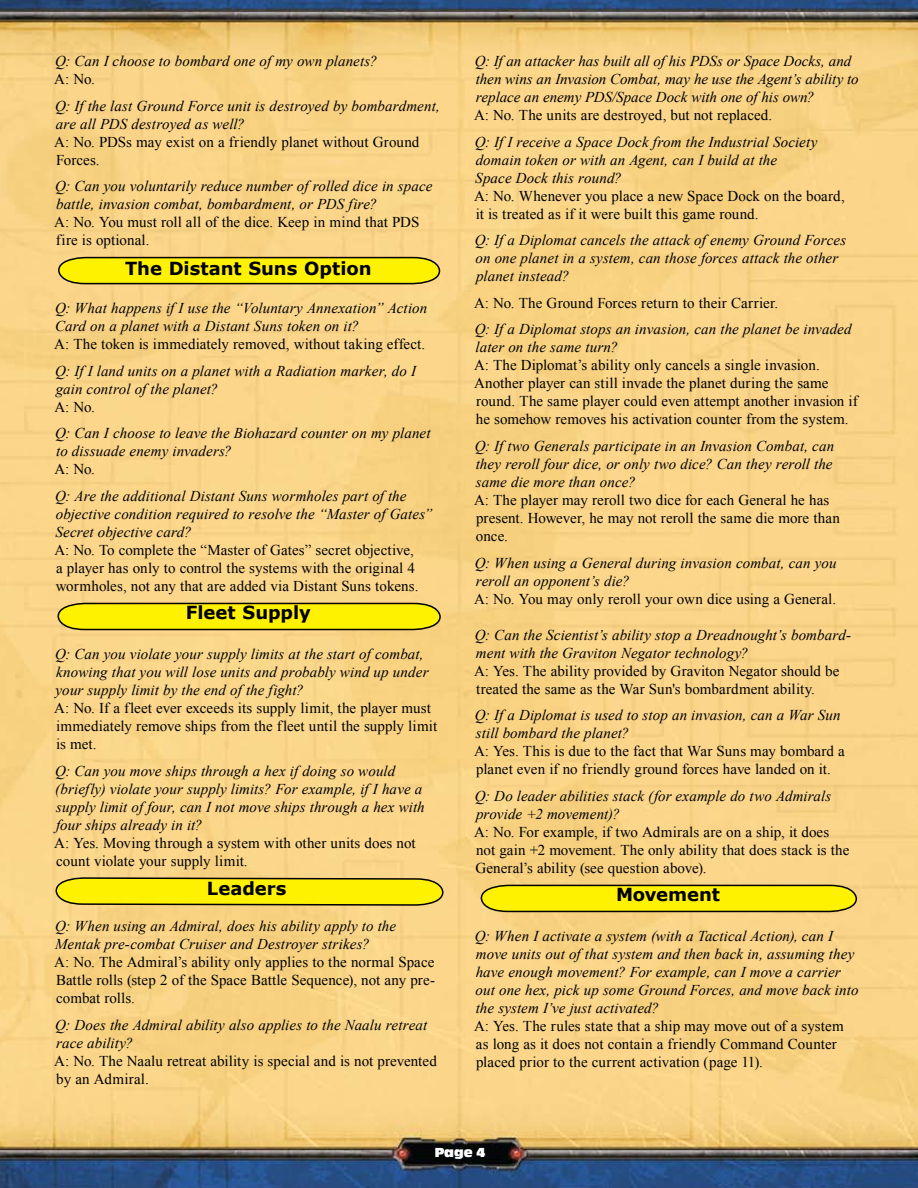
<style>
.page{position:relative;width:918px;height:1188px;background:#fff}
.page>*{position:absolute;margin:0;border:0;box-sizing:border-box;transform-origin:0 0}
.t1{font:700 18px "Verdana";letter-spacing:-.005em;color:#000}
.t2{font:italic 15px/18px "Times New Roman";letter-spacing:.005em;color:#000}
.t3{font:15px/18px "Times New Roman";letter-spacing:.005em;color:#000}
.t4{font:13.5px "Antique Oli T Comp";color:#fff}
</style>
<div class="page">
<img style="left:0;top:0;width:918px;height:1188px">
<svg style="left:57px;top:256px;width:384px;height:29px;background:#e3d50b"></svg>
<svg style="left:57px;top:602px;width:385px;height:29px;background:#e3d50b"></svg>
<svg style="left:55px;top:877px;width:389px;height:29px;background:#e3d50a"></svg>
<svg style="left:480px;top:884px;width:378px;height:29px;background:#e3d50a"></svg>
<p class="t2" style="left:55px;top:52px;width:324px">Q: Can I choose to bombard one of my own planets?</p>
<p class="t3" style="left:54px;top:70px;width:42px">A: No.</p>
<p class="t2" style="left:55px;top:96px;width:386px">Q: If the last Ground Force unit is destroyed by bombardment, are all PDS destroyed as well?</p>
<p class="t3" style="left:54px;top:132px;width:367px">A: No. PDSs may exist on a friendly planet without Ground<br>Forces.</p>
<p class="t2" style="left:55px;top:177px;width:379px">Q: Can you voluntarily reduce number of rolled dice in space battle, invasion combat, bombardment, or PDS fire?</p>
<p class="t3" style="left:54px;top:213px;width:367px">A: No. You must roll all of the dice. Keep in mind that PDS fire is optional.</p>
<p class="t1" style="left:125px;top:257px;width:248px">The Distant Suns Option</p>
<p class="t2" style="left:55px;top:299px;width:374px">Q: What happens if I use the “Voluntary Annexation” Action<br>Card on a planet with a Distant Suns token on it?</p>
<p class="t3" style="left:54px;top:335px;width:372px">A: The token is immediately removed, without taking effect.</p>
<p class="t2" style="left:55px;top:361px;width:363px">Q: If I land units on a planet with a Radiation marker, do I gain control of the planet?</p>
<p class="t3" style="left:54px;top:398px;width:42px">A: No.</p>
<p class="t2" style="left:55px;top:424px;width:377px">Q: Can I choose to leave the Biohazard counter on my planet to dissuade enemy invaders?</p>
<p class="t3" style="left:54px;top:460px;width:42px">A: No.</p>
<p class="t2" style="left:55px;top:487px;width:379px">Q: Are the additional Distant Suns wormholes part of the objective condition required to resolve the “Master of Gates”<br>Secret objective card?</p>
<p class="t3" style="left:54px;top:541px;width:366px">A: No. To complete the “Master of Gates” secret objective, a player has only to control the systems with the original 4 wormholes, not any that are added via Distant Suns tokens.</p>
<p class="t1" style="left:186px;top:601px;width:126px">Fleet Supply</p>
<p class="t2" style="left:55px;top:645px;width:375px">Q: Can you violate your supply limits at the start of combat, knowing that you will lose units and probably wind up under your supply limit by the end of the fight?</p>
<p class="t3" style="left:54px;top:699px;width:384px">A: No. If a fleet ever exceeds its supply limit, the player must immediately remove ships from the fleet until the supply limit is met.</p>
<p class="t2" style="left:55px;top:761px;width:371px">Q: Can you move ships through a hex if doing so would (briefly) violate your supply limits? For example, if I have a supply limit of four, can I not move ships through a hex with four ships already in it?</p>
<p class="t3" style="left:54px;top:833px;width:363px">A: Yes. Moving through a system with other units does not count violate your supply limit.</p>
<p class="t1" style="left:207px;top:877px;width:81px">Leaders</p>
<p class="t2" style="left:55px;top:917px;width:343px">Q: When using an Admiral, does his ability apply to the<br>Mentak pre-combat Cruiser and Destroyer strikes?</p>
<p class="t3" style="left:54px;top:953px;width:382px;text-align:justify">A: No. The Admiral’s ability only applies to the normal Space Battle rolls (step 2 of the Space Battle Sequence), not any pre&shy;combat rolls.</p>
<p class="t2" style="left:55px;top:1016px;width:374px">Q: Does the Admiral ability also applies to the Naalu retreat race ability?</p>
<p class="t3" style="left:54px;top:1052px;width:384px">A: No. The Naalu retreat ability is special and is not prevented by an Admiral.</p>
<p class="t2" style="left:475px;top:52px;width:385px">Q: If an attacker has built all of his PDSs or Space Docks, and then wins an Invasion Combat, may he use the Agent’s ability to replace an enemy PDS/Space Dock with one of his own?</p>
<p class="t3" style="left:474px;top:106px;width:300px">A: No. The units are destroyed, but not replaced.</p>
<p class="t2" style="left:475px;top:132px;width:344px">Q: If I receive a Space Dock from the Industrial Society domain token or with an Agent, can I build at the<br>Space Dock this round?</p>
<p class="t3" style="left:474px;top:186px;width:372px">A: No. Whenever you place a new Space Dock on the board, it is treated as if it were built this game round.</p>
<p class="t2" style="left:475px;top:231px;width:373px">Q: If a Diplomat cancels the attack of enemy Ground Forces on one planet in a system, can those forces attack the other planet instead?</p>
<p class="t3" style="left:474px;top:294px;width:306px">A: No. The Ground Forces return to their Carrier.</p>
<p class="t2" style="left:475px;top:320px;width:378px">Q: If a Diplomat stops an invasion, can the planet be invaded later on the same turn?</p>
<p class="t3" style="left:474px;top:356px;width:385px">A: The Diplomat’s ability only cancels a single invasion.<br>Another player can still invade the planet during the same round. The same player could even attempt another invasion if he somehow removes his activation counter from the system.</p>
<p class="t2" style="left:475px;top:437px;width:361px;text-align:justify">Q: If two Generals participate in an Invasion Combat, can they reroll four dice, or only two dice? Can they reroll the same die more than once?</p>
<p class="t3" style="left:474px;top:491px;width:367px">A: The player may reroll two dice for each General he has present. However, he may not reroll the same die more than once.</p>
<p class="t2" style="left:475px;top:553px;width:363px">Q: When using a General during invasion combat, can you reroll an opponent’s die?</p>
<p class="t3" style="left:474px;top:590px;width:364px">A: No. You may only reroll your own dice using a General.</p>
<p class="t2" style="left:475px;top:625px;width:378px">Q: Can the Scientist’s ability stop a Dreadnought’s bombard&shy;ment with the Graviton Negator technology?</p>
<p class="t3" style="left:474px;top:662px;width:367px">A: Yes. The ability provided by Graviton Negator should be treated the same as the War Sun's bombardment ability.</p>
<p class="t2" style="left:475px;top:706px;width:367px">Q: If a Diplomat is used to stop an invasion, can a War Sun still bombard the planet?</p>
<p class="t3" style="left:474px;top:742px;width:372px">A: Yes. This is due to the fact that War Suns may bombard a planet even if no friendly ground forces have landed on it.</p>
<p class="t2" style="left:475px;top:787px;width:358px">Q: Do leader abilities stack (for example do two Admirals provide +2 movement)?</p>
<p class="t3" style="left:474px;top:823px;width:377px">A: No. For example, if two Admirals are on a ship, it does not gain +2 movement. The only ability that does stack is the<br>General’s ability (see question above).</p>
<p class="t1" style="left:616px;top:883px;width:106px">Movement</p>
<p class="t2" style="left:475px;top:927px;width:385px">Q: When I activate a system (with a Tactical Action), can I move units out of that system and then back in, assuming they have enough movement? For example, can I move a carrier out one hex, pick up some Ground Forces, and move back into the system I’ve just activated?</p>
<p class="t3" style="left:474px;top:1017px;width:371px">A: Yes. The rules state that a ship may move out of a system as long as it does not contain a friendly Command Counter placed prior to the current activation (page 11).</p>
<p class="t4" style="left:435px;top:1145px;width:52px">Page 4</p>
</div>
